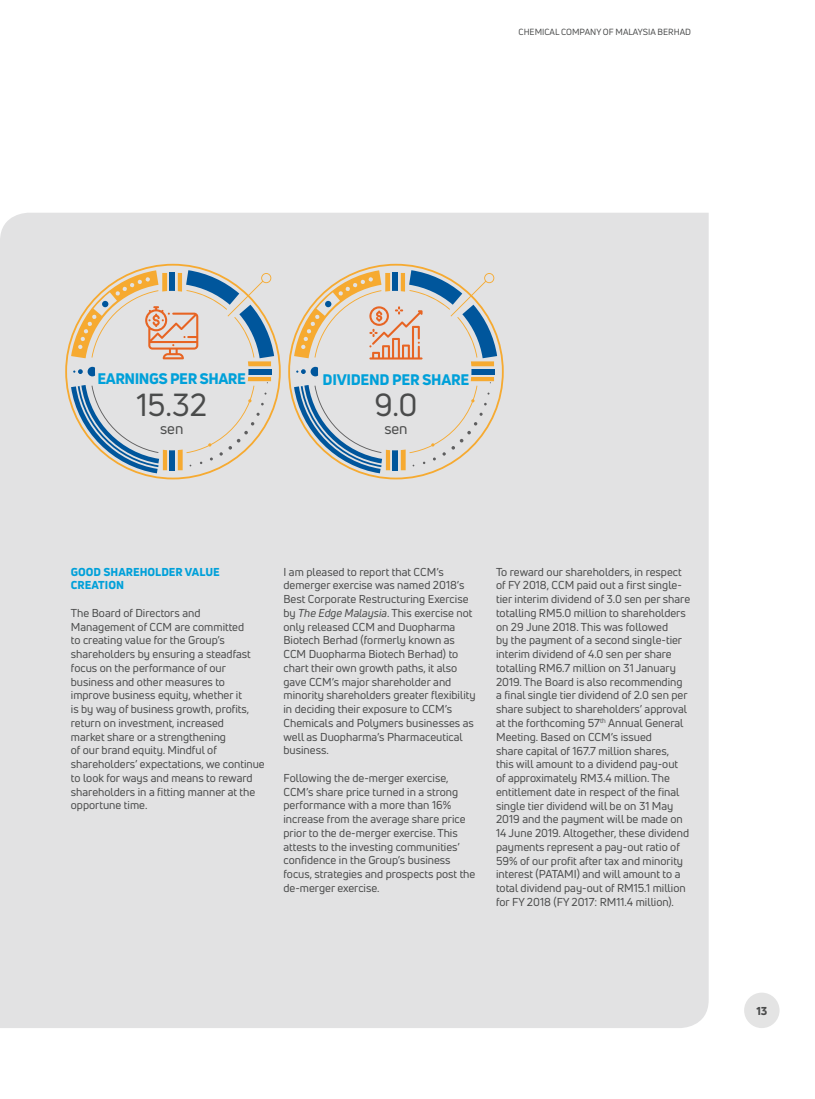
<style>
.page{position:relative;width:815px;height:1099px;background:#fff}
.page>*{position:absolute;margin:0;border:0;box-sizing:border-box;transform-origin:0 0}
.t1{font:31.25px "Uni Neue";color:#4a4b4b}
.t2{font:800 15px "Uni Neue";letter-spacing:-.025em;color:#00a0d9}
.t3{font:15px "Uni Neue";color:#4a4b4b}
.t4{font:11.25px/13.8px "Uni Neue";color:#4a4b4b}
.t5{font:800 11.25px/13.8px "Uni Neue";color:#00a0d9}
.t6{font:800 11.25px "Uni Neue";color:#4a4b4b}
.t7{font:8.75px "Uni Neue";color:#4a4b4b}
.s1{font-style:italic}
</style>
<div class="page">
<div style="left:0;top:213px;width:709px;height:815px;background:#e2e2e3"></div>
<svg style="left:65px;top:264px;width:216px;height:215px;background:#e3dcd2"></svg>
<svg style="left:288px;top:264px;width:216px;height:215px;background:#e3dcd2"></svg>
<svg style="left:71px;top:270px;width:203px;height:203px;background:#d0cfcc"></svg>
<svg style="left:294px;top:270px;width:203px;height:203px;background:#d0cfcb"></svg>
<div style="left:744px;top:992px;width:36px;height:36px;background:#e4e4e4;border-radius:50%"></div>
<p class="t7" style="left:519px;top:27px;width:174px">CHEMICAL COMPANY OF MALAYSIA BERHAD</p>
<h2 class="t2" style="left:97px;top:369px;width:150px">EARNINGS PER SHARE</h2>
<h1 class="t1" style="left:136px;top:385px;width:72px">15.32</h1>
<h2 class="t3" style="left:160px;top:419px;width:25px">sen</h2>
<h2 class="t2" style="left:323px;top:369px;width:148px">DIVIDEND PER SHARE</h2>
<h1 class="t1" style="left:374px;top:385px;width:45px">9.0</h1>
<h2 class="t3" style="left:384px;top:419px;width:25px">sen</h2>
<p class="t5" style="left:71px;top:564px;width:150px">GOOD SHAREHOLDER VALUE<br>CREATION</p>
<p class="t4" style="left:71px;top:606px;width:195px">The Board of Directors and<br>Management of CCM are committed<br>to creating value for the Group’s shareholders by ensuring a steadfast focus on the performance of our business and other measures to improve business equity, whether it<br>is by way of business growth, profits, return on investment, increased<br>market share or a strengthening<br>of our brand equity. Mindful of shareholders’ expectations, we continue to look for ways and means to reward shareholders in a fitting manner at the opportune time.</p>
<p class="t4" style="left:283px;top:564px;width:194px">I am pleased to report that CCM’s demerger exercise was named 2018’s Best Corporate Restructuring Exercise by <span class="s1">The Edge Malaysia</span>. This exercise not only released CCM and Duopharma Biotech Berhad (formerly known as CCM Duopharma Biotech Berhad) to chart their own growth paths, it also gave CCM’s major shareholder and minority shareholders greater flexibility in deciding their exposure to CCM’s Chemicals and Polymers businesses as well as Duopharma’s Pharmaceutical business.</p>
<p class="t4" style="left:283px;top:771px;width:193px">Following the de-merger exercise, CCM’s share price turned in a strong performance with a more than 16% increase from the average share price prior to the de-merger exercise. This attests to the investing communities’ confidence in the Group’s business focus, strategies and prospects post the de-merger exercise.</p>
<p class="t4" style="left:496px;top:564px;width:196px">To reward our shareholders, in respect of FY 2018, CCM paid out a first single&shy;tier interim dividend of 3.0 sen per share totalling RM5.0 million to shareholders on 29 June 2018. This was followed<br>by the payment of a second single-tier interim dividend of 4.0 sen per share totalling RM6.7 million on 31 January 2019. The Board is also recommending a final single tier dividend of 2.0 sen per share subject to shareholders’ approval at the forthcoming 57<sup>th</sup> Annual General Meeting. Based on CCM’s issued<br>share capital of 167.7 million shares,<br>this will amount to a dividend pay-out of approximately RM3.4 million. The entitlement date in respect of the final single tier dividend will be on 31 May 2019 and the payment will be made on 14 June 2019. Altogether, these dividend payments represent a pay-out ratio of 59% of our profit after tax and minority interest (PATAMI) and will amount to a total dividend pay-out of RM15.1 million for FY 2018 (FY 2017: RM11.4 million).</p>
<p class="t6" style="left:756px;top:1002px;width:13px">13</p>
</div>
